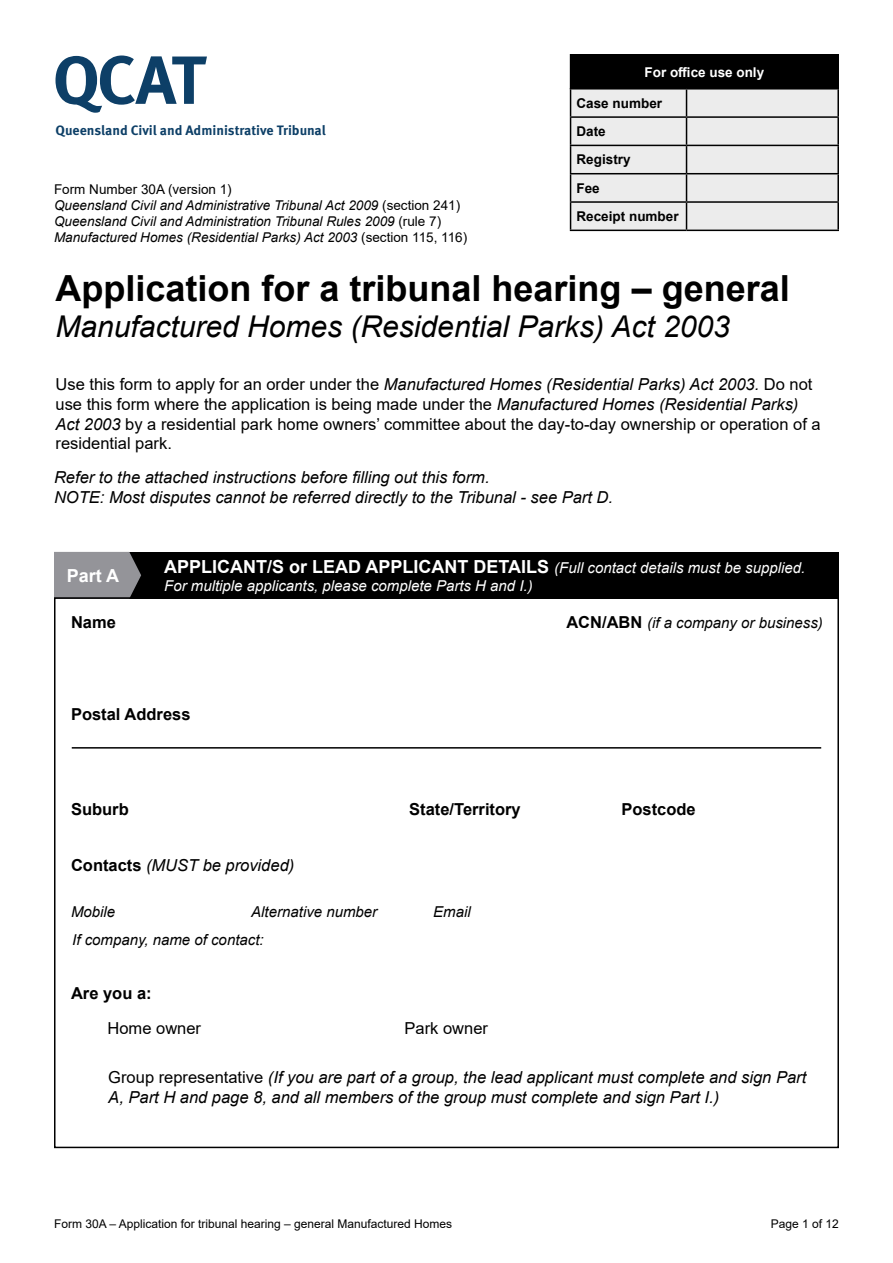
<style>
.page{position:relative;width:893px;height:1263px;background:#fff}
.page>*{position:absolute;margin:0;border:0;box-sizing:border-box;transform-origin:0 0}
.t1{font:700 36px "Arial";color:#000}
.t2{font:italic 30px "Arial";color:#000}
.t3{font:700 18px "Arial";color:#fff}
.t4{font:italic 16.5px/19.8px "Arial";color:#000}
.t5{font:16.5px/19.8px "Arial";color:#000}
.t6{font:700 16.5px "Arial";color:#000}
.t7{font:italic 15px/18px "Arial";color:#fff}
.t8{font:italic 15px "Arial";color:#000}
.t9{font:700 13.65px "Meta Pro";letter-spacing:-.005em;color:#0d3f67}
.t10{font:italic 13.5px/16.2px "Arial";color:#000}
.t11{font:700 13.5px/28.3px "Arial";color:#000}
.t12{font:700 13.5px "Arial";color:#fff}
.t13{font:12px "Arial";color:#000}
.s1{font-style:normal}
.s2{font-style:italic}
.s3{font-weight:700;font-style:normal;font-size:18px}
.s4{font-weight:700;font-style:normal;font-size:16.5px}
.s5{font-weight:700;font-style:normal}
</style>
<div class="page">
<svg style="left:56px;top:56px;width:151px;height:57px"></svg>
<div style="left:54px;top:552px;width:785px;height:47px;background:#000"></div>
<div style="left:54px;top:552px;width:87px;height:45px;background:#949499"></div>
<div style="left:571px;top:55px;width:267px;height:34px;background:#000"></div>
<div style="left:570px;top:54px;width:269px;height:35px;border:2px solid #000"></div>
<hr style="left:570px;top:88px;width:116px;height:2px;background:#000">
<hr style="left:686px;top:88px;width:153px;height:2px;background:#000">
<hr style="left:837px;top:90px;width:2px;height:26px;background:#000">
<hr style="left:686px;top:116px;width:153px;height:2px;background:#000">
<hr style="left:837px;top:118px;width:2px;height:27px;background:#000">
<hr style="left:686px;top:145px;width:153px;height:1px;background:#000">
<hr style="left:837px;top:146px;width:2px;height:27px;background:#000">
<hr style="left:686px;top:173px;width:153px;height:1px;background:#000">
<hr style="left:837px;top:174px;width:2px;height:27px;background:#000">
<hr style="left:686px;top:201px;width:153px;height:2px;background:#000">
<svg style="left:570px;top:89px;width:268px;height:141px;background:#ddd"></svg>
<hr style="left:837px;top:203px;width:2px;height:27px;background:#000">
<hr style="left:570px;top:230px;width:116px;height:1px;background:#000">
<hr style="left:686px;top:230px;width:153px;height:1px;background:#000">
<hr style="left:72px;top:747px;width:749px;height:2px;background:#000">
<p class="t12" style="left:645px;top:62px;width:121px">For office use only</p>
<p class="t11" style="left:577px;top:89px;width:104px">Case number<br>Date<br>Registry<br>Fee<br>Receipt number</p>
<p class="t9" style="left:56px;top:120px;width:272px">Queensland Civil and Administrative Tribunal</p>
<p class="t10" style="left:54px;top:181px;width:415px"><span class="s1">Form Number 30A (version 1)<br></span>Queensland Civil and Administrative Tribunal Act 2009 <span class="s1">(section 241)<br></span>Queensland Civil and Administration Tribunal Rules 2009 <span class="s1">(rule 7)<br></span>Manufactured Homes (Residential Parks) Act 2003 <span class="s1">(section 115, 116)</span></p>
<h1 class="t1" style="left:56px;top:263px;width:736px">Application for a tribunal hearing – general</h1>
<h2 class="t2" style="left:56px;top:307px;width:676px">Manufactured Homes (Residential Parks) Act 2003</h2>
<p class="t5" style="left:56px;top:374px;width:767px">Use this form to apply for an order under the <span class="s2">Manufactured Homes (Residential Parks) Act 2003.</span> Do not use this form where the application is being made under the <span class="s2">Manufactured Homes (Residential Parks)<br>Act 2003</span> by a residential park home owners’ committee about the day-to-day ownership or operation of a residential park.</p>
<p class="t4" style="left:54px;top:468px;width:561px">Refer to the attached instructions before filling out this form.<br>NOTE: Most disputes cannot be referred directly to the Tribunal - see Part D.</p>
<p class="t3" style="left:67px;top:563px;width:54px">Part A</p>
<p class="t7" style="left:164px;top:559px;width:642px"><span class="s3">APPLICANT/S or LEAD APPLICANT DETAILS</span> (Full contact details must be supplied.<br>For multiple applicants, please complete Parts H and I.)</p>
<p class="t6" style="left:71px;top:610px;width:46px">Name</p>
<p class="t8" style="left:566px;top:613px;width:258px"><span class="s4">ACN/ABN</span> (if a company or business)</p>
<p class="t6" style="left:71px;top:702px;width:121px">Postal Address</p>
<p class="t6" style="left:71px;top:798px;width:59px">Suburb</p>
<p class="t6" style="left:409px;top:798px;width:113px">State/Territory</p>
<p class="t6" style="left:621px;top:798px;width:76px">Postcode</p>
<p class="t4" style="left:71px;top:855px;width:225px"><span class="s5">Contacts</span> (MUST be provided)</p>
<p class="t8" style="left:71px;top:902px;width:46px">Mobile</p>
<p class="t8" style="left:251px;top:902px;width:127px">Alternative number</p>
<p class="t8" style="left:433px;top:902px;width:39px">Email</p>
<p class="t8" style="left:72px;top:929px;width:193px">If company, name of contact:</p>
<p class="t6" style="left:71px;top:981px;width:82px">Are you a:</p>
<p class="t5" style="left:108px;top:1018px;width:95px">Home owner</p>
<p class="t5" style="left:405px;top:1018px;width:85px">Park owner</p>
<p class="t4" style="left:108px;top:1067px;width:699px"><span class="s1">Group representative</span> (If you are part of a group, the lead applicant must complete and sign Part<br>A, Part H and page 8, and all members of the group must complete and sign Part I.)</p>
<p class="t13" style="left:54px;top:1215px;width:400px">Form 30A – Application for tribunal hearing – general Manufactured Homes</p>
<p class="t13" style="left:771px;top:1215px;width:70px">Page 1 of 12</p>
</div>
